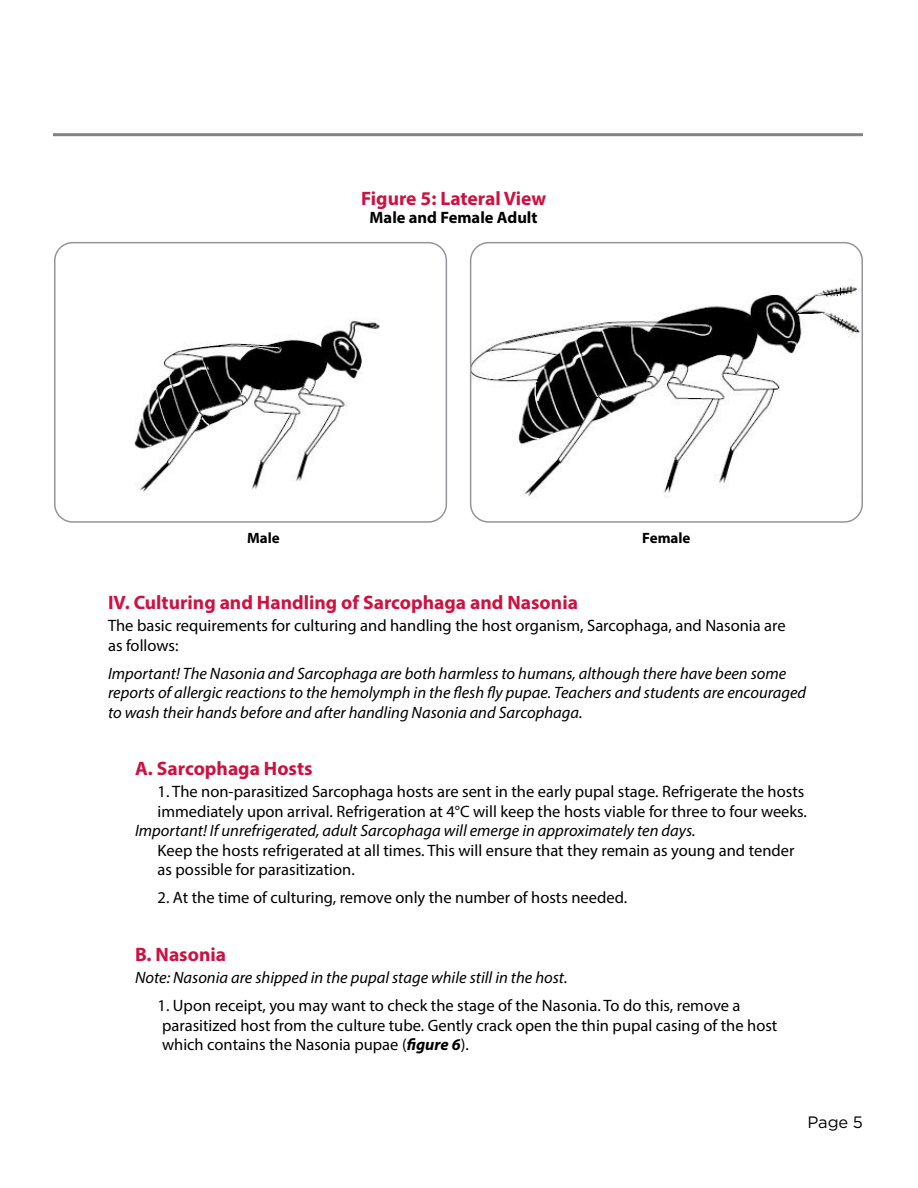
<style>
.page{position:relative;width:918px;height:1188px;background:#fff}
.page>*{position:absolute;margin:0;border:0;box-sizing:border-box;transform-origin:0 0}
.t1{font:700 19.5px "Myriad Pro";color:#ce1141}
.t2{font:16.5px/19.5px "Myriad Pro";color:#000}
.t3{font:italic 16.5px/19.5px "Myriad Pro";color:#000}
.t4{font:700 16.5px "Myriad Pro";color:#000}
.t5{font:16.5px "Gotham";color:#000}
.t6{font:700 15px "Myriad Pro";color:#000}
.s1{font-weight:700;font-style:italic}
</style>
<div class="page">
<hr style="left:53px;top:133px;width:810px;height:3px;background:#808285">
<img style="left:134px;top:321px;width:246px;height:171px">
<div style="left:54px;top:242px;width:393px;height:281px;border:2px solid #939598;border-radius:18px"></div>
<img style="left:473px;top:256px;width:387px;height:242px">
<div style="left:470px;top:242px;width:393px;height:281px;border:2px solid #939598;border-radius:18px"></div>
<p class="t1" style="left:361px;top:185px;width:187px">Figure 5: Lateral View</p>
<p class="t4" style="left:370px;top:206px;width:169px">Male and Female Adult</p>
<p class="t6" style="left:247px;top:528px;width:34px">Male</p>
<p class="t6" style="left:642px;top:528px;width:50px">Female</p>
<p class="t1" style="left:108px;top:589px;width:471px">IV. Culturing and Handling of Sarcophaga and Nasonia</p>
<p class="t2" style="left:108px;top:616px;width:679px">The basic requirements for culturing and handling the host organism, Sarcophaga, and Nasonia are as follows:</p>
<p class="t3" style="left:108px;top:663px;width:700px">Important! The Nasonia and Sarcophaga are both harmless to humans, although there have been some reports of allergic reactions to the hemolymph in the flesh fly pupae. Teachers and students are encouraged to wash their hands before and after handling Nasonia and Sarcophaga.</p>
<p class="t1" style="left:135px;top:756px;width:179px">A. Sarcophaga Hosts</p>
<p class="t2" style="left:158px;top:782px;width:651px">1. The non-parasitized Sarcophaga hosts are sent in the early pupal stage. Refrigerate the hosts immediately upon arrival. Refrigeration at 4°C will keep the hosts viable for three to four weeks.</p>
<p class="t3" style="left:135px;top:821px;width:562px">Important! If unrefrigerated, adult Sarcophaga will emerge in approximately ten days.</p>
<p class="t2" style="left:158px;top:840px;width:638px">Keep the hosts refrigerated at all times. This will ensure that they remain as young and tender as possible for parasitization.</p>
<p class="t2" style="left:158px;top:888px;width:471px">2. At the time of culturing, remove only the number of hosts needed.</p>
<p class="t1" style="left:135px;top:941px;width:93px">B. Nasonia</p>
<p class="t3" style="left:135px;top:968px;width:434px">Note: Nasonia are shipped in the pupal stage while still in the host.</p>
<p class="t2" style="left:158px;top:996px;width:621px">1. Upon receipt, you may want to check the stage of the Nasonia. To do this, remove a parasitized host from the culture tube. Gently crack open the thin pupal casing of the host which contains the Nasonia pupae (<span class="s1">figure 6</span>).</p>
<p class="t5" style="left:808px;top:1113px;width:57px">Page 5</p>
</div>
